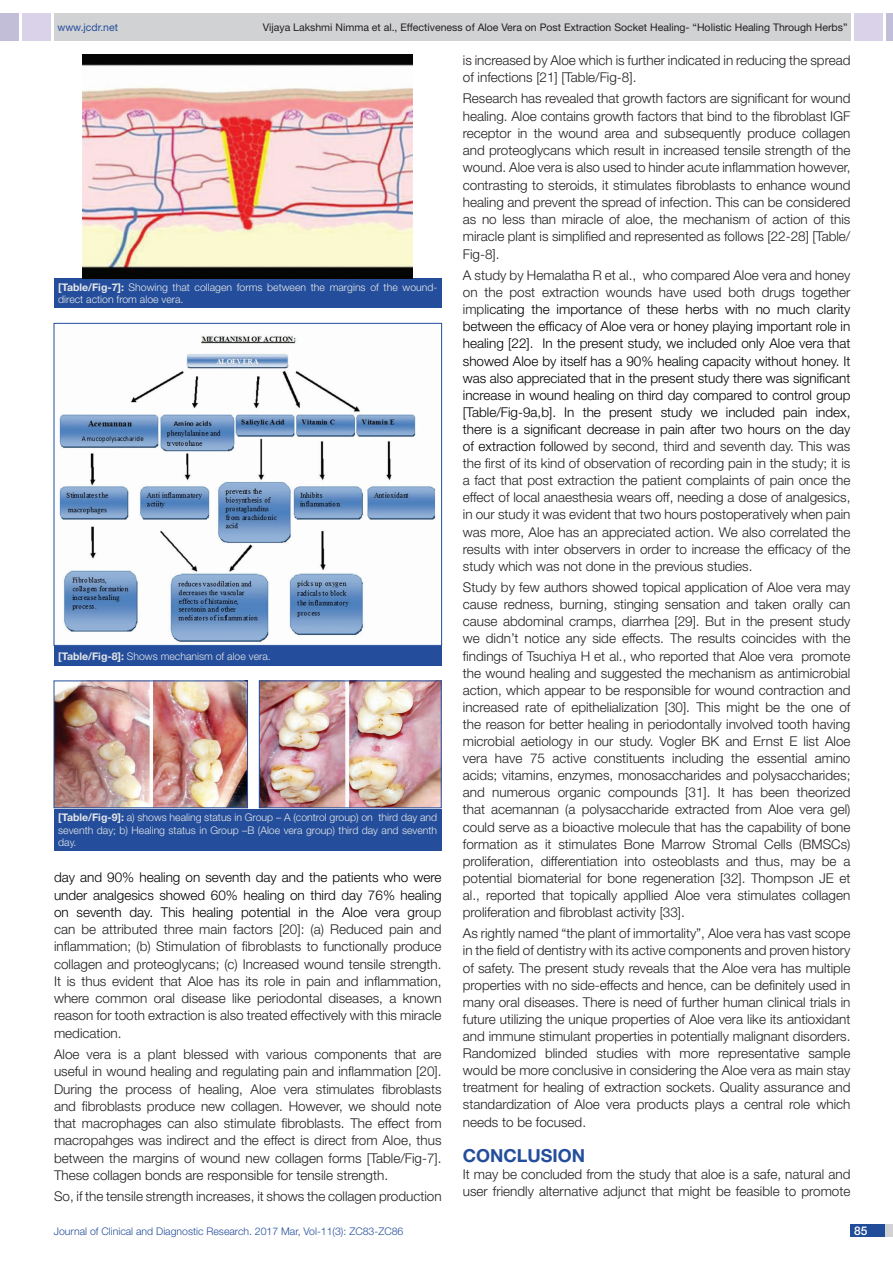
<style>
.page{position:relative;width:893px;height:1263px;background:#fff}
.page>*{position:absolute;margin:0;border:0;box-sizing:border-box;transform-origin:0 0}
.Heading{font:700 18px "Helvetica Neue";color:#244e9b}
.Body_text{font:300 13.5px/17.1px "Helvetica Neue";color:#231f20;text-align:justify}
.t1{font:500 12px "Helvetica Neue";color:#fff}
.TABLE_FIG{font:300 10.5px/12.6px "Helvetica Neue";color:#e6e7e9}
.t2{font:10.5px "Helvetica Neue";color:#231f20}
.t3{font:300 10.5px "Helvetica Neue";color:#244e9b}
.t4{font:10.5px "Helvetica Neue";color:#244e9b}
.s1{font-weight:700}
.s2{color:#000}
</style>
<div class="page">
<div style="left:54px;top:13px;width:796px;height:28px;background:#d1d2d4"></div>
<div style="left:0;top:13px;width:19px;height:28px;background:#c2bed7"></div>
<div style="left:22px;top:13px;width:29px;height:28px;background:#d9d2e8"></div>
<div style="left:886px;top:13px;width:7px;height:28px;background:#c2bed7"></div>
<div style="left:854px;top:13px;width:29px;height:28px;background:#d9d2e8"></div>
<div style="left:850px;top:1224px;width:43px;height:13px;background:#d1d2d4"></div>
<div style="left:850px;top:1224px;width:35px;height:13px;background:#214c99"></div>
<div style="left:54px;top:278px;width:388px;height:30px;background:#244e9b"></div>
<div style="left:54px;top:645px;width:388px;height:21px;background:#244e9b"></div>
<div style="left:54px;top:809px;width:388px;height:41px;background:#244e9b"></div>
<img style="left:83px;top:54px;width:330px;height:225px">
<img style="left:59px;top:335px;width:377px;height:308px">
<div style="left:54px;top:323px;width:388px;height:323px;border:1px solid #244e9b"></div>
<img style="left:56px;top:682px;width:190px;height:124px">
<div style="left:54px;top:680px;width:194px;height:128px;border:1px solid #244e9b"></div>
<img style="left:261px;top:682px;width:179px;height:124px">
<div style="left:259px;top:680px;width:183px;height:128px;border:1px solid #244e9b"></div>
<p class="t4" style="left:57px;top:21px;width:62px">www.jcdr.net</p>
<p class="t2" style="left:263px;top:21px;width:586px">Vijaya Lakshmi Nimma et al., Effectiveness of Aloe Vera on Post Extraction Socket Healing- “Holistic Healing Through Herbs”</p>
<p class="TABLE_FIG" style="left:58px;top:281px;width:381px"><span class="s1">[Table/Fig-7]:</span> Showing that collagen forms between the margins of the wound&shy;direct action from aloe vera.</p>
<p class="TABLE_FIG" style="left:58px;top:649px;width:214px"><span class="s1">[Table/Fig-8]:</span> Shows mechanism of aloe vera.</p>
<p class="TABLE_FIG" style="left:58px;top:811px;width:380px;text-align:justify"><span class="s1">[Table/Fig-9]:</span> a) shows healing status in Group – A (control group) on third day and seventh day; b) Healing status in Group –B (Aloe vera group) third day and seventh day.</p>
<p class="Body_text" style="left:54px;top:869px;width:389px"><span class="s2">day and 90% healing on seventh day and the patients who were under analgesics showed 60% healing on third day 76% healing on seventh day. This healing potential in the Aloe vera gr</span>oup can be attributed three main factors [20]: (a) Reduced pain and inflammation; (b) Stimulation of fibroblasts to functionally produce collagen and proteoglycans; (c) Increased wound tensile strength.<br>It is thus evident that Aloe has its role in pain and inflammation, where common oral disease like periodontal diseases, a known reason for tooth extraction is also treated effectively with this miracle medication.</p>
<p class="Body_text" style="left:54px;top:1045px;width:389px">Aloe vera is a plant blessed with various components that are useful in wound healing and regulating pain and inflammation [20].<br>During the process of healing, Aloe vera stimulates fibroblasts and fibroblasts produce new collagen. However, we should note that macrophages can also stimulate fibroblasts. The effect from macropahges was indirect and the effect is direct from Aloe, thus between the margins of wound new collagen forms [Table/Fig-7].<br>These collagen bonds are responsible for tensile strength.</p>
<p class="Body_text" style="left:54px;top:1188px;width:389px">So, if the tensile strength increases, it shows the collagen production</p>
<p class="Body_text" style="left:463px;top:51px;width:389px">is increased by Aloe which is further indicated in reducing the spread of infections [21] [Table/Fig-8].</p>
<p class="Body_text" style="left:463px;top:90px;width:389px">Research has revealed that growth factors are significant for wound healing. Aloe contains growth factors that bind to the fibroblast IGF receptor in the wound area and subsequently produce collagen and proteoglycans which result in increased tensile strength of the wound. Aloe vera is also used to hinder acute inflammation however, contrasting to steroids, it stimulates fibroblasts to enhance wound healing and prevent the spread of infection. This can be considered as no less than miracle of aloe, the mechanism of action of this miracle plant is simplified and represented as follows [22-28] [Table/ Fig-8].</p>
<p class="Body_text" style="left:463px;top:266px;width:389px">A study by Hemalatha R et al., who compared Aloe vera and honey on the post extraction wounds have used both drugs together impli<span class="s2">cating the importance of these herbs with no much clarity between the efficacy of Aloe vera or honey playing important role in healing [22]. In the present study, we included only Aloe vera that showed Aloe by itself has a 90% healing capacity without honey. It was also appreciated that in the present study there was significant increase in wound healing on third day compared to control group [Table/Fig-9a,b]. In the present study we included pain index, there is a significant decrease in pain after two hours on the day of extraction follo</span>wed by second, third and seventh day. This was the first of its kind of observation of recording pain in the study; it is a fact that post extraction the patient complaints of pain once the effect of local anaesthesia wears off, needing a dose of analgesics, in our study it was evident that two hours postoperatively when pain was more, Aloe has an appreciated action. We also correlated the results with inter observers in order to increase the efficacy of the study which was not done in the previous studies.</p>
<p class="Body_text" style="left:463px;top:578px;width:389px">Study by few authors showed topical application of Aloe vera may cause redness, burning, stinging sensation and taken orally can cause abdominal cramps, diarrhea [29]. But in the present study we didn’t notice any side effects. The results coincides with the findings of Tsuchiya H et al., who reported that Aloe vera promote the wound healing and suggested the mechanism as antimicrobial action, which appear to be responsible for wound contraction and increased rate of epithelialization [30]. This might be the one of the reason for better healing in periodontally involved tooth having microbial aetiology in our study. Vogler BK and Ernst E list Aloe vera have 75 active constituents including the essential amino acids; vitamins, enzymes, monosaccharides and polysaccharides; and numerous organic compounds [31]. It has been theorized that acemannan (a polysaccharide extracted from Aloe vera gel) could serve as a bioactive molecule that has the capability of bone formation as it stimulates Bone Marrow Stromal Cells (BMSCs) proliferation, differentiation into osteoblasts and thus, may be a potential biomaterial for bone regeneration [32]. Thompson JE et al., reported that topically appllied Aloe vera stimulates collagen proliferation and fibroblast activity [33].</p>
<p class="Body_text" style="left:463px;top:925px;width:389px">As rightly named “the plant of immortality”, Aloe vera has vast scope in the field of dentistry with its active components and proven history of safety. The present study reveals that the Aloe vera has multiple properties with no side-effects and hence, can be definitely used in many oral diseases. There is need of further human clinical trials in future utilizing the unique properties of Aloe vera like its antioxidant and immune stimulant properties in potentially malignant disorders.<br>Randomized blinded studies with more representative sample would be more conclusive in considering the Aloe vera as main stay treatment for healing of extraction sockets. Quality assurance and standardization of Aloe vera products plays a central role which needs to be focused.</p>
<p class="Heading" style="left:463px;top:1144px;width:124px">CONCLUSION</p>
<p class="Body_text" style="left:463px;top:1165px;width:389px">It may be concluded from the study that aloe is a safe, natural and user friendly alternative adjunct that might be feasible to promote</p>
<p class="t3" style="left:54px;top:1225px;width:351px">Journal of Clinical and Diagnostic Research. 2017 Mar, Vol-11(3): ZC83-ZC86</p>
<p class="t1" style="left:854px;top:1223px;width:15px">85</p>
</div>
